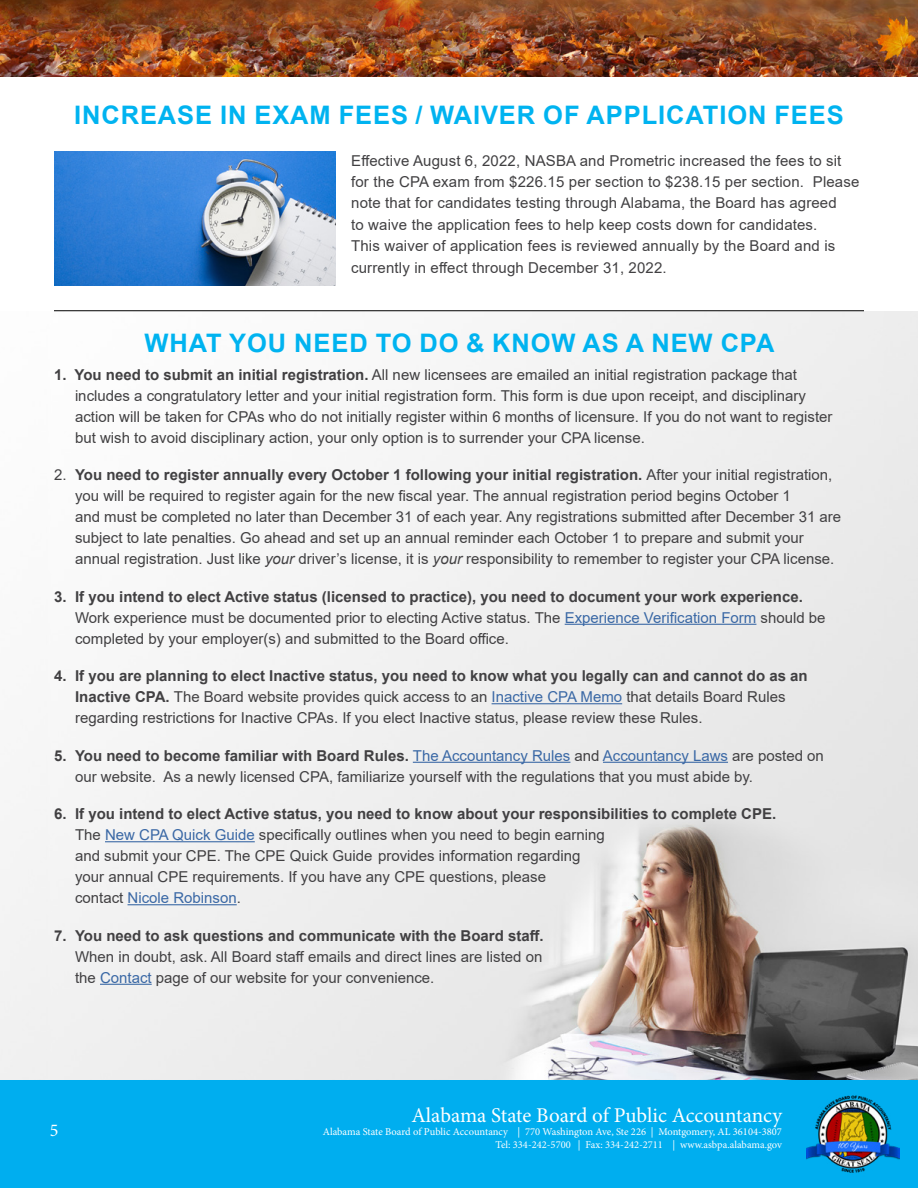
<style>
.page{position:relative;width:918px;height:1188px;background:#fff}
.page>*{position:absolute;margin:0;border:0;box-sizing:border-box;transform-origin:0 0}
.t1{font:700 25.5px "Arial";letter-spacing:.035em;color:#00b3f0}
.t2{font:21px "Minion Pro";letter-spacing:-.005em;color:#fff}
.t3{font:18px "Minion Pro";color:#fff}
.t4{font:15px/21px "Arial";color:#414042}
.t5{font:700 15px "Arial";color:#414042}
.t6{font:10.5px/12.6px "Minion Pro";color:#fff;text-align:right}
.s1{font-weight:700}
.s2{font-style:italic}
.s3{color:#3a68a5}
</style>
<div class="page">
<img style="left:0;top:311px;width:918px;height:769px">
<div style="left:0;top:1080px;width:918px;height:108px;background:#00aeef"></div>
<img style="left:806px;top:1095px;width:93px;height:78px">
<hr style="left:565px;top:624px;width:191px;height:1px;background:#3a68a5">
<hr style="left:492px;top:703px;width:130px;height:1px;background:#3a68a5">
<hr style="left:413px;top:762px;width:157px;height:1px;background:#3a68a5">
<hr style="left:603px;top:762px;width:125px;height:1px;background:#3a68a5">
<hr style="left:105px;top:841px;width:150px;height:1px;background:#3a68a5">
<hr style="left:128px;top:904px;width:109px;height:1px;background:#3a68a5">
<hr style="left:100px;top:984px;width:52px;height:1px;background:#3a68a5">
<hr style="left:54px;top:310px;width:810px;height:1px;background:#000">
<img style="left:0;top:0;width:918px;height:76px">
<img style="left:54px;top:152px;width:282px;height:133px">
<h1 class="t1" style="left:74px;top:97px;width:771px">INCREASE IN EXAM FEES / WAIVER OF APPLICATION FEES</h1>
<p class="t4" style="left:351px;top:150px;width:510px">Effective August 6, 2022, NASBA and Prometric increased the fees to sit for the CPA exam from $226.15 per section to $238.15 per section. Please note that for candidates testing through Alabama, the Board has agreed<br>to waive the application fees to help keep costs down for candidates.<br>This waiver of application fees is reviewed annually by the Board and is currently in effect through December 31, 2022.</p>
<h1 class="t1" style="left:144px;top:325px;width:631px">WHAT YOU NEED TO DO &amp; KNOW AS A NEW CPA</h1>
<p class="t4" style="left:75px;top:364px;width:759px;text-indent:-21px"><span class="s1">1. You need to submit an initial registration.</span> All new licensees are emailed an initial registration package that includes a congratulatory letter and your initial registration form. This form is due upon receipt, and disciplinary action will be taken for CPAs who do not initially register within 6 months of licensure. If you do not want to register but wish to avoid disciplinary action, your only option is to surrender your CPA license.</p>
<p class="t4" style="left:75px;top:464px;width:768px;text-indent:-21px">2. <span class="s1">You need to register annually every October 1 following your initial registration.</span> After your initial registration, you will be required to register again for the new fiscal year. The annual registration period begins October 1<br>and must be completed no later than December 31 of each year. Any registrations submitted after December 31 are subject to late penalties. Go ahead and set up an annual reminder each October 1 to prepare and submit your annual registration. Just like <span class="s2">your</span> driver’s license, it is <span class="s2">your</span> responsibility to remember to register your CPA license.</p>
<p class="t4" style="left:75px;top:586px;width:752px;text-indent:-21px"><span class="s1">3. If you intend to elect Active status (licensed to practice), you need to document your work experience.<br></span>Work experience must be documented prior to electing Active status. The <span class="s3">Experience Verification Form</span> should be completed by your employer(s) and submitted to the Board office.</p>
<p class="t4" style="left:75px;top:665px;width:734px;text-indent:-21px"><span class="s1">4. If you are planning to elect Inactive status, you need to know what you legally can and cannot do as an<br>Inactive CPA.</span> The Board website provides quick access to an <span class="s3">Inactive CPA Memo</span> that details Board Rules regarding restrictions for Inactive CPAs. If you elect Inactive status, please review these Rules.</p>
<p class="t4" style="left:75px;top:745px;width:750px;text-indent:-21px"><span class="s1">5. You need to become familiar with Board Rules.</span> <span class="s3">The Accountancy Rules</span> and <span class="s3">Accountancy Laws</span> are posted on our website. As a newly licensed CPA, familiarize yourself with the regulations that you must abide by.</p>
<p class="t4" style="left:75px;top:803px;width:703px;text-indent:-21px"><span class="s1">6. If you intend to elect Active status, you need to know about your responsibilities to complete CPE.<br></span>The <span class="s3">New CPA Quick Guide</span> specifically outlines when you need to begin earning<br>and submit your CPE. The CPE Quick Guide provides information regarding<br>your annual CPE requirements. If you have any CPE questions, please<br>contact <span class="s3">Nicole Robinson</span>.</p>
<p class="t5" style="left:54px;top:925px;width:491px">7. You need to ask questions and communicate with the Board staff.</p>
<p class="t4" style="left:75px;top:946px;width:469px">When in doubt, ask. All Board staff emails and direct lines are listed on the <span class="s3">Contact</span> page of our website for your convenience.</p>
<p class="t3" style="left:50px;top:1118px;width:10px">5</p>
<h2 class="t2" style="left:411px;top:1102px;width:372px">Alabama State Board of Public Accountancy</h2>
<p class="t6" style="left:323px;top:1125px;width:461px">Alabama State Board of Public Accountancy | 770 Washington Ave, Ste 226 | Montgomery, AL 36104-3807<br>Tel: 334-242-5700 | Fax: 334-242-2711 | www.asbpa.alabama.gov</p>
</div>
